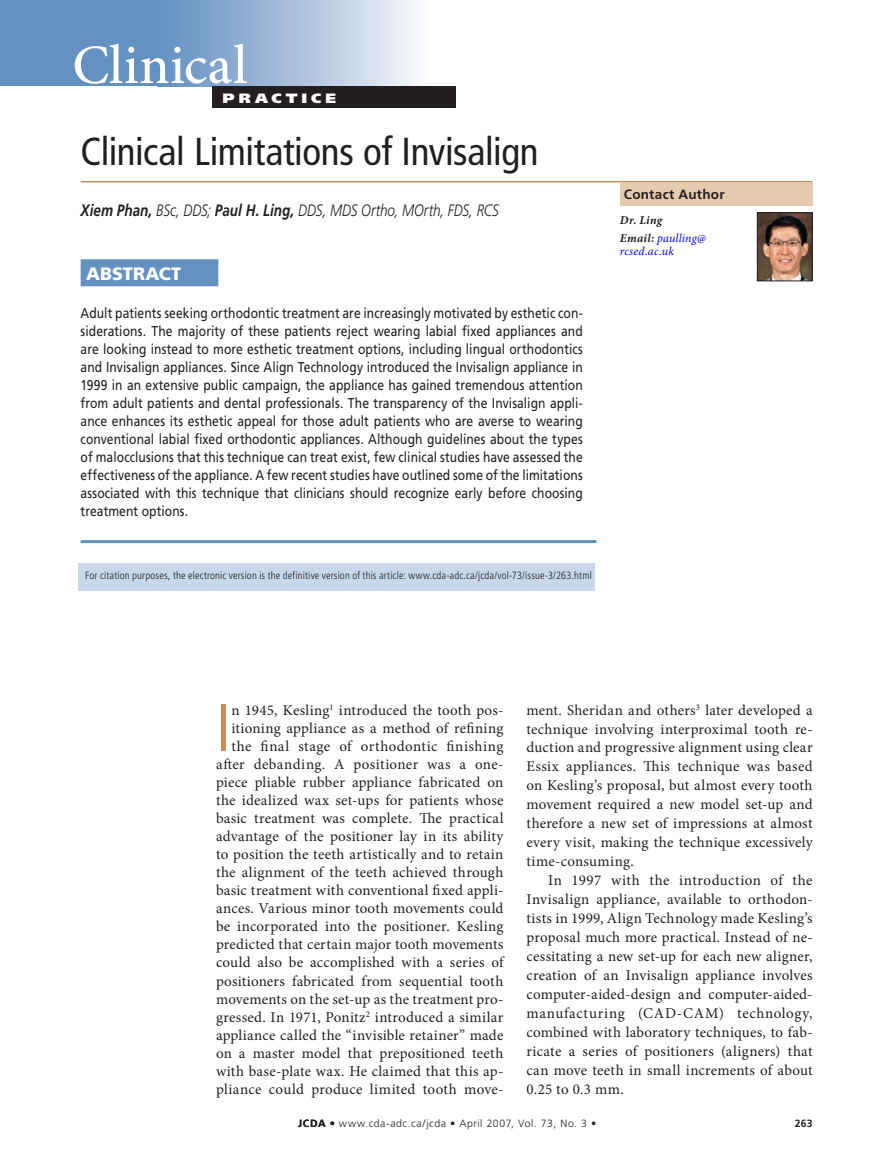
<style>
.page{position:relative;width:891px;height:1175px;background:#fff}
.page>*{position:absolute;margin:0;border:0;box-sizing:border-box;transform-origin:0 0}
._1_-body_minion_para{font:300 condensed 66.6px "Frutiger LT Std";color:#c98c58}
.t1{font:500 55.5px "Minion Pro";letter-spacing:.005em;color:#fff}
._1_-Clin_Article_hea{font:condensed 39px "Frutiger LT Std";letter-spacing:-.015em;color:#231f20}
._1_-_ABSTRACT__word{font:900 18px "Frutiger LT Std";letter-spacing:.005em;color:#fff}
._1_-Clinical_article{font:italic 300 16.5px "Frutiger LT Std";letter-spacing:-.01em;color:#231f20;scale:.82 1}
._1_-body_minion_para-2{font:15px/18px "Minion Pro";letter-spacing:.015em;color:#231f20;text-align:right}
._1-body_minion{font:15px/18.9px "Minion Pro";letter-spacing:.015em;color:#231f20;text-align:justify}
._1_-Abstract_body{font:14.25px/18px "Frutiger LT Std";letter-spacing:.005em;color:#231f20;text-align:justify;scale:.85 1}
._1_-contact_author_f{font:700 13.5px "Frutiger LT Std";letter-spacing:.02em;color:#231f20}
.t2{font:900 13.5px "Frutiger LT Std";letter-spacing:.26em;color:#fff;scale:1.15 1}
._1_-contact_author_f-2{font:italic 12px/13.5px "Minion Pro";letter-spacing:.015em;color:#00f}
._1_-contact_author_f-3{font:italic 700 12px "Minion Pro";letter-spacing:.02em;color:#231f20}
._1_-abstract_citatio{font:300 condensed 10.5px "Frutiger LT Std";letter-spacing:.015em;color:#231f20}
.t3{font:300 10.5px "Frutiger LT Std";letter-spacing:.055em;color:#231f20}
.t4{font:700 10.5px "Frutiger LT Std";color:#231f20}
.s1{font-weight:700}
.s2{font-weight:700;color:#231f20}
</style>
<div class="page">
<div style="left:0;top:0;width:397px;height:86px;background:#6392c1"></div>
<div style="left:158px;top:0;width:274px;height:86px;background:linear-gradient(to right,#5f8dc0,#faf9fc)"></div>
<div style="left:212px;top:86px;width:244px;height:22px;background:#231f20"></div>
<hr style="left:81px;top:181px;width:731px;height:1px;background:#c98c58">
<div style="left:81px;top:259px;width:137px;height:27px;background:#6392c1"></div>
<hr style="left:81px;top:540px;width:515px;height:3px;background:#6392c1">
<div style="left:620px;top:182px;width:193px;height:24px;background:#e6caaf"></div>
<img style="left:759px;top:214px;width:52px;height:65px">
<div style="left:757px;top:212px;width:56px;height:69px;border:1px solid #231f20"></div>
<div style="left:78px;top:563px;width:517px;height:27px;background:#cad6ea"></div>
<h2 class="t1" style="left:72px;top:32px;width:177px">Clinical</h2>
<p class="t2" style="left:222px;top:90px;width:99px">PRACTICE</p>
<p class="_1_-Clin_Article_hea" style="left:81px;top:128px;width:460px">Clinical Limitations of Invisalign</p>
<p class="_1_-Clinical_article" style="left:81px;top:201px;width:512px"><span class="s1">Xiem Phan,</span> BSc, DDS; <span class="s1">Paul H. Ling,</span> DDS, MDS Ortho, MOrth, FDS, RCS</p>
<p class="_1_-_ABSTRACT__word" style="left:86px;top:263px;width:97px">ABSTRACT</p>
<p class="_1_-Abstract_body" style="left:81px;top:304px;width:592px">Adult patients seeking orthodontic treatment are increasingly motivated by esthetic con&shy;siderations. The majority of these patients reject wearing labial fixed appliances and are looking instead to more esthetic treatment options, including lingual orthodontics and Invisalign appliances. Since Align Technology introduced the Invisalign appliance in 1999 in an extensive public campaign, the appliance has gained tremendous attention from adult patients and dental professionals. The transparency of the Invisalign appli&shy;ance enhances its esthetic appeal for those adult patients who are averse to wearing conventional labial fixed orthodontic appliances. Although guidelines about the types of malocclusions that this technique can treat exist, few clinical studies have assessed the effectiveness of the appliance. A few recent studies have outlined some of the limitations associated with this technique that clinicians should recognize early before choosing treatment options.</p>
<p class="_1_-abstract_citatio" style="left:85px;top:570px;width:508px">For citation purposes, the electronic version is the definitive version of this article: www.cda-adc.ca/jcda/vol-73/issue-3/263.html</p>
<p class="_1_-contact_author_f" style="left:620px;top:186px;width:106px">Contact Author</p>
<p class="_1_-contact_author_f-3" style="left:620px;top:212px;width:44px">Dr. Ling</p>
<p class="_1_-contact_author_f-2" style="left:620px;top:231px;width:88px"><span class="s2">Email:</span> paulling@ rcsed.ac.uk</p>
<p class="_1_-body_minion_para-2" style="left:216px;top:701px;width:289px">n 1945, Kesling<sup>1</sup> introduced the tooth pos&shy;itioning appliance as a method of refining the final stage of orthodontic finishing after debanding. A positioner was a one&shy;piece pliable rubber appliance fabricated on the idealized wax set-ups for patients whose basic treatment was complete. The practical advantage of the positioner lay in its ability to position the teeth artistically and to retain the alignment of the teeth achieved through basic treatment with conventional fixed appli&shy;ances. Various minor tooth movements could be incorporated into the positioner. Kesling predicted that certain major tooth movements could also be accomplished with a series of positioners fabricated from sequential tooth movements on the set-up as the treatment pro&shy;gressed. In 1971, Ponitz<sup>2</sup> introduced a similar appliance called the “invisible retainer” made on a master model that prepositioned teeth with base-plate wax. He claimed that this ap&shy;pliance could produce limited tooth move-</p>
<p class="_1_-body_minion_para-2" style="left:526px;top:700px;width:288px;line-height:18.9px;text-align:justify">ment. Sheridan and others<sup>3</sup> later developed a technique involving interproximal tooth re&shy;duction and progressive alignment using clear Essix appliances. This technique was based on Kesling’s proposal, but almost every tooth movement required a new model set-up and therefore a new set of impressions at almost every visit, making the technique excessively time-consuming.</p>
<p class="_1_-body_minion_para" style="left:216px;top:689px;width:16px">I</p>
<p class="_1-body_minion" style="left:526px;top:871px;width:288px;text-indent:22px">In 1997 with the introduction of the Invisalign appliance, available to orthodon&shy;tists in 1999, Align Technology made Kesling’s proposal much more practical. Instead of ne&shy;cessitating a new set-up for each new aligner, creation of an Invisalign appliance involves computer-aided-design and computer-aided&shy;manufacturing (CAD-CAM) technology, combined with laboratory techniques, to fab&shy;ricate a series of positioners (aligners) that can move teeth in small increments of about 0.25 to 0.3 mm.</p>
<p class="t4" style="left:298px;top:1117px;width:7px">JCDA•</p>
<p class="t3" style="left:339px;top:1117px;width:259px">www.cda-adc.ca/jcda • April 2007, Vol. 73, No. 3 •</p>
<p class="t4" style="left:795px;top:1117px;width:19px">263</p>
</div>
